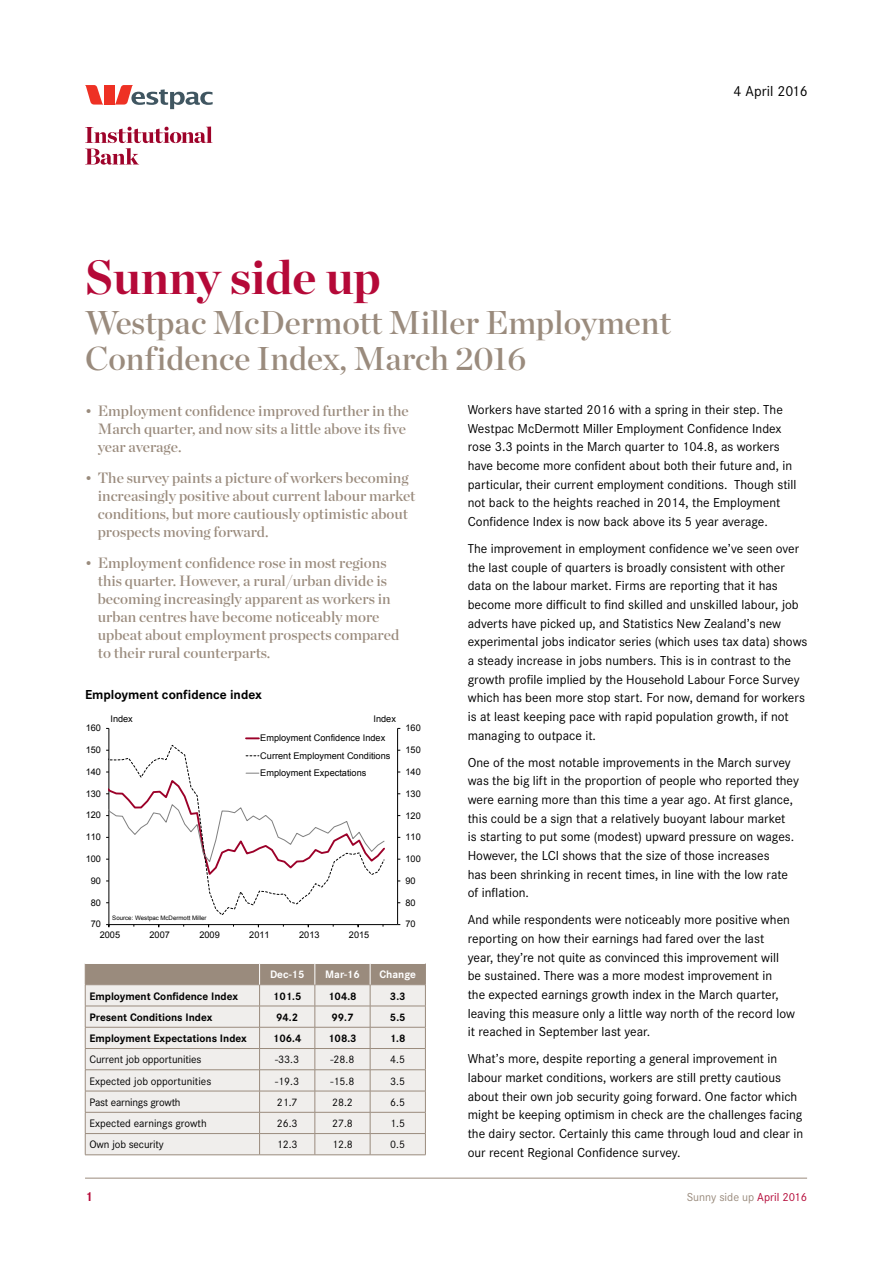
<style>
.page{position:relative;width:893px;height:1263px;background:#fff}
.page>*{position:absolute;margin:0;border:0;box-sizing:border-box;transform-origin:0 0}
.t1{font:700 48px "Chronicle Display";letter-spacing:-.005em;color:#b50938}
.t2{font:33px/36px "Chronicle Display Semi";color:#9a8b7d}
.t3{font:15px/18px "Chronicle Display Semi";color:#9a8b7d}
.t4{font:15px "Corporate S";color:#000}
.t5{font:13.5px/18.6px "Corporate S";color:#000}
.t6{font:700 13.5px "Corporate S";color:#000}
.t7{font:700 13.5px "Corporate S";color:#b50938}
.t8{font:12px "Corporate S";color:#9a8b7d}
.t9{font:11.25px "Corporate S";letter-spacing:-.005em;color:#000}
.t10{font:700 11.25px "Corporate S";color:#000}
.t11{font:700 11.25px "Corporate S";color:#fff}
.t12{font:9.15px/19.4px "Arial";color:#000}
.t13{font:6.15px "Arial";color:#000}
.s1{color:#b50938}
</style>
<div class="page">
<svg style="left:85px;top:127px;width:128px;height:38px"></svg>
<svg style="left:85px;top:85px;width:18px;height:20px"></svg>
<div style="left:104px;top:85px;width:10px;height:20px;background:#ee3124"></div>
<svg style="left:115px;top:85px;width:98px;height:24px"></svg>
<hr style="left:85px;top:1178px;width:722px;height:1px;background:#9a8b7d">
<hr style="left:397px;top:728px;width:1px;height:196px;background:#000">
<hr style="left:109px;top:728px;width:1px;height:196px;background:#000">
<hr style="left:109px;top:924px;width:289px;height:1px;background:#000">
<svg style="left:109px;top:744px;width:217px;height:172px"></svg>
<svg style="left:246px;top:737px;width:13px;height:2px"></svg>
<svg style="left:246px;top:755px;width:13px;height:1px"></svg>
<svg style="left:106px;top:772px;width:279px;height:110px"></svg>
<hr style="left:85px;top:1154px;width:175px;height:1px;background:#9a8b7d">
<hr style="left:260px;top:1154px;width:55px;height:1px;background:#9a8b7d">
<hr style="left:315px;top:1154px;width:55px;height:1px;background:#9a8b7d">
<hr style="left:370px;top:1154px;width:56px;height:1px;background:#9a8b7d">
<svg style="left:85px;top:963px;width:341px;height:191px;background:#e2deda"></svg>
<p class="t4" style="left:733px;top:83px;width:76px">4 April 2016</p>
<h1 class="t1" style="left:85px;top:247px;width:297px">Sunny side up</h1>
<h2 class="t2" style="left:85px;top:304px;width:588px">Westpac McDermott Miller Employment<br>Confidence Index, March 2016</h2>
<p class="t3" style="left:98px;top:402px;width:312px;text-indent:-13px">• Employment confidence improved further in the<br>March quarter, and now sits a little above its five year average.</p>
<p class="t3" style="left:98px;top:468px;width:319px;text-indent:-13px">• The survey paints a picture of workers becoming increasingly positive about current labour market conditions, but more cautiously optimistic about prospects moving forward.</p>
<p class="t3" style="left:98px;top:553px;width:303px;text-indent:-13px">• Employment confidence rose in most regions this quarter. However, a rural/urban divide is becoming increasingly apparent as workers in urban centres have become noticeably more upbeat about employment prospects compared to their rural counterparts.</p>
<p class="t5" style="left:468px;top:400px;width:330px">Workers have started 2016 with a spring in their step. The Westpac McDermott Miller Employment Confidence Index rose 3.3 points in the March quarter to 104.8, as workers have become more confident about both their future and, in particular, their current employment conditions. Though still not back to the heights reached in 2014, the Employment Confidence Index is now back above its 5 year average.</p>
<p class="t5" style="left:468px;top:539px;width:341px">The improvement in employment confidence we’ve seen over the last couple of quarters is broadly consistent with other data on the labour market. Firms are reporting that it has become more difficult to find skilled and unskilled labour, job adverts have picked up, and Statistics New Zealand’s new experimental jobs indicator series (which uses tax data) shows a steady increase in jobs numbers. This is in contrast to the growth profile implied by the Household Labour Force Survey which has been more stop start. For now, demand for workers is at least keeping pace with rapid population growth, if not managing to outpace it.</p>
<p class="t5" style="left:468px;top:753px;width:333px">One of the most notable improvements in the March survey was the big lift in the proportion of people who reported they were earning more than this time a year ago. At first glance, this could be a sign that a relatively buoyant labour market<br>is starting to put some (modest) upward pressure on wages.<br>However, the LCI shows that the size of those increases<br>has been shrinking in recent times, in line with the low rate of inflation.</p>
<p class="t5" style="left:468px;top:911px;width:329px">And while respondents were noticeably more positive when reporting on how their earnings had fared over the last<br>year, they’re not quite as convinced this improvement will be sustained. There was a more modest improvement in<br>the expected earnings growth index in the March quarter, leaving this measure only a little way north of the record low it reached in September last year.</p>
<p class="t5" style="left:468px;top:1050px;width:337px">What’s more, despite reporting a general improvement in labour market conditions, workers are still pretty cautious about their own job security going forward. One factor which might be keeping optimism in check are the challenges facing the dairy sector. Certainly this came through loud and clear in our recent Regional Confidence survey.</p>
<p class="t6" style="left:85px;top:687px;width:178px">Employment confidence index</p>
<p class="t12" style="left:110px;top:709px;width:24px">Index</p>
<p class="t12" style="left:260px;top:709px;width:137px;text-indent:113px">Index<br>Employment Confidence Index</p>
<p class="t12" style="left:260px;top:747px;width:132px;line-height:17.4px">Current Employment Conditions<br>Employment Expectations</p>
<p class="t12" style="left:86px;top:718px;width:17px">160</p>
<p class="t12" style="left:405px;top:718px;width:17px">160</p>
<p class="t12" style="left:86px;top:740px;width:17px">150</p>
<p class="t12" style="left:405px;top:740px;width:17px">150</p>
<p class="t12" style="left:86px;top:762px;width:17px">140</p>
<p class="t12" style="left:405px;top:762px;width:17px">140</p>
<p class="t12" style="left:86px;top:784px;width:17px">130</p>
<p class="t12" style="left:405px;top:784px;width:17px">130</p>
<p class="t12" style="left:86px;top:806px;width:17px">120</p>
<p class="t12" style="left:405px;top:806px;width:17px">120</p>
<p class="t12" style="left:86px;top:827px;width:17px">110</p>
<p class="t12" style="left:405px;top:827px;width:17px">110</p>
<p class="t12" style="left:86px;top:849px;width:17px">100</p>
<p class="t12" style="left:405px;top:849px;width:17px">100</p>
<p class="t12" style="left:91px;top:871px;width:12px">90</p>
<p class="t12" style="left:405px;top:871px;width:12px">90</p>
<p class="t12" style="left:91px;top:893px;width:12px">80</p>
<p class="t12" style="left:405px;top:893px;width:12px">80</p>
<p class="t13" style="left:112px;top:913px;width:96px">Source: Westpac McDermott Miller</p>
<p class="t12" style="left:91px;top:915px;width:12px">70</p>
<p class="t12" style="left:405px;top:915px;width:12px">70</p>
<p class="t12" style="left:100px;top:926px;width:22px">2005</p>
<p class="t12" style="left:150px;top:926px;width:22px">2007</p>
<p class="t12" style="left:199px;top:926px;width:22px">2009</p>
<p class="t12" style="left:249px;top:926px;width:22px">2011</p>
<p class="t12" style="left:299px;top:926px;width:22px">2013</p>
<p class="t12" style="left:349px;top:926px;width:22px">2015</p>
<p class="t11" style="left:270px;top:968px;width:36px">Dec-15</p>
<p class="t11" style="left:325px;top:968px;width:36px">Mar-16</p>
<p class="t11" style="left:379px;top:968px;width:38px">Change</p>
<p class="t10" style="left:89px;top:989px;width:150px">Employment Confidence Index</p>
<p class="t10" style="left:273px;top:989px;width:30px">101.5</p>
<p class="t10" style="left:328px;top:989px;width:30px">104.8</p>
<p class="t10" style="left:390px;top:989px;width:17px">3.3</p>
<p class="t10" style="left:89px;top:1011px;width:124px">Present Conditions Index</p>
<p class="t10" style="left:276px;top:1011px;width:24px">94.2</p>
<p class="t10" style="left:331px;top:1011px;width:24px">99.7</p>
<p class="t10" style="left:390px;top:1011px;width:17px">5.5</p>
<p class="t10" style="left:89px;top:1032px;width:159px">Employment Expectations Index</p>
<p class="t10" style="left:273px;top:1032px;width:30px">106.4</p>
<p class="t10" style="left:328px;top:1032px;width:30px">108.3</p>
<p class="t10" style="left:390px;top:1032px;width:17px">1.8</p>
<p class="t9" style="left:89px;top:1053px;width:114px">Current job opportunities</p>
<p class="t9" style="left:275px;top:1053px;width:25px">-33.3</p>
<p class="t9" style="left:330px;top:1053px;width:25px">-28.8</p>
<p class="t9" style="left:390px;top:1053px;width:16px">4.5</p>
<p class="t9" style="left:89px;top:1074px;width:123px">Expected job opportunities</p>
<p class="t9" style="left:275px;top:1074px;width:25px">-19.3</p>
<p class="t9" style="left:330px;top:1074px;width:25px">-15.8</p>
<p class="t9" style="left:390px;top:1074px;width:16px">3.5</p>
<p class="t9" style="left:89px;top:1096px;width:93px">Past earnings growth</p>
<p class="t9" style="left:277px;top:1096px;width:22px">21.7</p>
<p class="t9" style="left:332px;top:1096px;width:22px">28.2</p>
<p class="t9" style="left:390px;top:1096px;width:16px">6.5</p>
<p class="t9" style="left:89px;top:1117px;width:119px">Expected earnings growth</p>
<p class="t9" style="left:277px;top:1117px;width:22px">26.3</p>
<p class="t9" style="left:332px;top:1117px;width:22px">27.8</p>
<p class="t9" style="left:390px;top:1117px;width:16px">1.5</p>
<p class="t9" style="left:89px;top:1138px;width:76px">Own job security</p>
<p class="t9" style="left:277px;top:1138px;width:22px">12.3</p>
<p class="t9" style="left:332px;top:1138px;width:22px">12.8</p>
<p class="t9" style="left:390px;top:1138px;width:16px">0.5</p>
<p class="t7" style="left:85px;top:1188px;width:9px">1</p>
<p class="t8" style="left:687px;top:1190px;width:122px">Sunny side up <span class="s1">April 2016</span></p>
</div>
